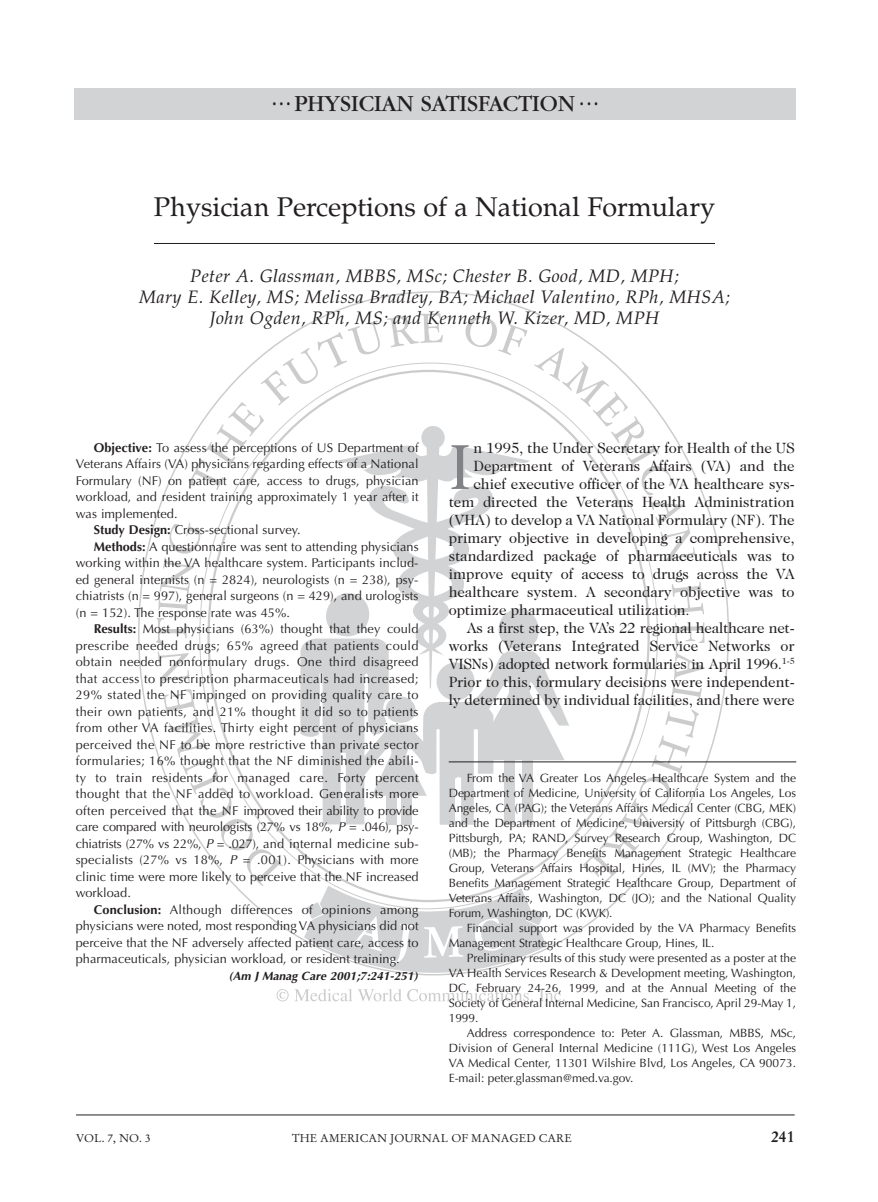
<style>
.page{position:relative;width:878px;height:1202px;background:#fff}
.page>*{position:absolute;margin:0;border:0;box-sizing:border-box;transform-origin:0 0}
.t1{font:64.2px "Caslon Two Twenty Four";color:#808285}
.t2{font:27px "Palatino";color:#231f20}
.t3{font:24px "Garamond";color:#231f20}
.t4{font:italic 18px/21px "Palatino";letter-spacing:.025em;color:#231f20;text-align:center}
.t5{font:700 15.75px "Stempel Garamond";color:#231f20}
.t6{font:15px "Caslon Two Twenty Four";letter-spacing:-.005em;color:#231f20}
.t7{font:12.75px "Optima";letter-spacing:.005em;color:#231f20}
.t8{font:12.75px "Optima";letter-spacing:.03em;color:#231f20}
.t9{font:12.75px "Optima";letter-spacing:-.015em;color:#231f20}
.t10{font:12px/15px "Optima";letter-spacing:-.005em;color:#231f20;text-align:justify}
.t11{font:italic 700 12px "Optima";color:#231f20}
.t12{font:11.25px "Stempel Garamond";color:#231f20}
.s1{font-weight:700}
.s2{font-style:italic}
</style>
<div class="page">
<svg style="left:156px;top:313px;width:549px;height:690px"></svg>
<div style="left:74px;top:88px;width:722px;height:32px;background:#d1d3d4"></div>
<hr style="left:154px;top:243px;width:561px;height:1px;background:#231f20">
<hr style="left:76px;top:1114px;width:718px;height:1px;background:#231f20">
<hr style="left:448px;top:761px;width:348px;height:1px;background:#231f20">
<h3 class="t3" style="left:271px;top:95px;width:329px"><sup>...</sup> PHYSICIAN SATISFACTION <sup>...</sup></h3>
<h2 class="t2" style="left:154px;top:196px;width:562px">Physician Perceptions of a National Formulary</h2>
<h3 class="t4" style="left:139px;top:267px;width:592px">Peter A. Glassman, MBBS, MSc; Chester B. Good, MD, MPH;<br>Mary E. Kelley, MS; Melissa Bradley, BA; Michael Valentino, RPh, MHSA;<br>John Ogden, RPh, MS; and Kenneth W. Kizer, MD, MPH</h3>
<p class="t7" style="left:94px;top:442px;width:326px"><span class="s1">Objective:</span> To assess the perceptions of US Department of</p>
<p class="t7" style="left:76px;top:458px;width:344px">Veterans Affairs (VA) physicians regarding effects of a National</p>
<p class="t7" style="left:76px;top:475px;width:344px">Formulary (NF) on patient care, access to drugs, physician</p>
<p class="t7" style="left:76px;top:491px;width:344px">workload, and resident training approximately 1 year after it</p>
<p class="t7" style="left:76px;top:508px;width:103px">was implemented.</p>
<p class="t7" style="left:94px;top:524px;width:208px"><span class="s1">Study Design:</span> Cross-sectional survey.</p>
<p class="t7" style="left:94px;top:541px;width:326px"><span class="s1">Methods:</span> A questionnaire was sent to attending physicians</p>
<p class="t7" style="left:76px;top:557px;width:344px">working within the VA healthcare system. Participants includ-</p>
<p class="t7" style="left:76px;top:574px;width:344px">ed general internists (n = 2824), neurologists (n = 238), psy-</p>
<p class="t7" style="left:76px;top:590px;width:344px">chiatrists (n = 997), general surgeons (n = 429), and urologists</p>
<p class="t7" style="left:76px;top:607px;width:216px">(n = 152). The response rate was 45%.</p>
<p class="t7" style="left:94px;top:623px;width:326px"><span class="s1">Results:</span> Most physicians (63%) thought that they could</p>
<p class="t8" style="left:76px;top:640px;width:344px">prescribe needed drugs; 65% agreed that patients could</p>
<p class="t8" style="left:76px;top:656px;width:344px">obtain needed nonformulary drugs. One third disagreed</p>
<p class="t8" style="left:76px;top:673px;width:344px">that access to prescription pharmaceuticals had increased;</p>
<p class="t8" style="left:76px;top:689px;width:344px">29% stated the NF impinged on providing quality care to</p>
<p class="t8" style="left:76px;top:706px;width:344px">their own patients, and 21% thought it did so to patients</p>
<p class="t8" style="left:76px;top:722px;width:344px">from other VA facilities. Thirty eight percent of physicians</p>
<p class="t8" style="left:76px;top:739px;width:344px">perceived the NF to be more restrictive than private sector</p>
<p class="t8" style="left:76px;top:755px;width:344px">formularies; 16% thought that the NF diminished the abili-</p>
<p class="t8" style="left:76px;top:772px;width:344px">ty to train residents for managed care. Forty percent</p>
<p class="t8" style="left:76px;top:788px;width:344px">thought that the NF added to workload. Generalists more</p>
<p class="t9" style="left:76px;top:805px;width:344px">often perceived that the NF improved their ability to provide</p>
<p class="t9" style="left:76px;top:821px;width:344px">care compared with neurologists (27% vs 18%, <span class="s2">P</span> = .046), psy-</p>
<p class="t7" style="left:76px;top:838px;width:344px">chiatrists (27% vs 22%, <span class="s2">P</span> = .027), and internal medicine sub-</p>
<p class="t7" style="left:76px;top:854px;width:344px">specialists (27% vs 18%, <span class="s2">P</span> = .001). Physicians with more</p>
<p class="t7" style="left:76px;top:871px;width:344px">clinic time were more likely to perceive that the NF increased</p>
<p class="t7" style="left:76px;top:887px;width:57px">workload.</p>
<p class="t7" style="left:94px;top:904px;width:326px"><span class="s1">Conclusion:</span> Although differences of opinions among</p>
<p class="t7" style="left:76px;top:920px;width:344px">physicians were noted, most responding VA physicians did not</p>
<p class="t7" style="left:76px;top:937px;width:344px">perceive that the NF adversely affected patient care, access to</p>
<p class="t7" style="left:76px;top:953px;width:325px">pharmaceuticals, physician workload, or resident training.</p>
<p class="t11" style="left:229px;top:970px;width:190px">(Am J Manag Care 2001;7:241-251)</p>
<h1 class="t1" style="left:448px;top:442px;width:24px">I</h1>
<p class="t6" style="left:473px;top:442px;width:322px">n 1995, the Under Secretary for Health of the US</p>
<p class="t6" style="left:473px;top:460px;width:322px">Department of Veterans Affairs (VA) and the</p>
<p class="t6" style="left:473px;top:478px;width:322px">chief executive officer of the VA healthcare sys-</p>
<p class="t6" style="left:448px;top:496px;width:347px">tem directed the Veterans Health Administration</p>
<p class="t6" style="left:448px;top:514px;width:347px">(VHA) to develop a VA National Formulary (NF). The</p>
<p class="t6" style="left:448px;top:532px;width:347px">primary objective in developing a comprehensive,</p>
<p class="t6" style="left:448px;top:550px;width:347px">standardized package of pharmaceuticals was to</p>
<p class="t6" style="left:448px;top:568px;width:347px">improve equity of access to drugs across the VA</p>
<p class="t6" style="left:448px;top:586px;width:347px">healthcare system. A secondary objective was to</p>
<p class="t6" style="left:448px;top:604px;width:242px">optimize pharmaceutical utilization.</p>
<p class="t6" style="left:466px;top:622px;width:329px">As a first step, the VA’s 22 regional healthcare net-</p>
<p class="t6" style="left:448px;top:640px;width:347px">works (Veterans Integrated Service Networks or</p>
<p class="t6" style="left:448px;top:658px;width:347px">VISNs) adopted network formularies in April 1996.<sup>1-5</sup></p>
<p class="t6" style="left:448px;top:676px;width:347px">Prior to this, formulary decisions were independent-</p>
<p class="t6" style="left:448px;top:694px;width:347px">ly determined by individual facilities, and there were</p>
<p class="t10" style="left:448px;top:771px;width:349px;text-indent:18px">From the VA Greater Los Angeles Healthcare System and the Department of Medicine, University of California Los Angeles, Los Angeles, CA (PAG); the Veterans Affairs Medical Center (CBG, MEK) and the Department of Medicine, University of Pittsburgh (CBG), Pittsburgh, PA; RAND, Survey Research Group, Washington, DC (MB); the Pharmacy Benefits Management Strategic Healthcare Group, Veterans Affairs Hospital, Hines, IL (MV); the Pharmacy Benefits Management Strategic Healthcare Group, Department of Veterans Affairs, Washington, DC (JO); and the National Quality Forum, Washington, DC (KWK).</p>
<p class="t10" style="left:448px;top:921px;width:349px;text-indent:18px">Financial support was provided by the VA Pharmacy Benefits<br>Management Strategic Healthcare Group, Hines, IL.</p>
<p class="t10" style="left:448px;top:951px;width:349px;text-indent:18px">Preliminary results of this study were presented as a poster at the VA Health Services Research &amp; Development meeting, Washington, DC, February 24-26, 1999, and at the Annual Meeting of the Society of General Internal Medicine, San Francisco, April 29-May 1, 1999.</p>
<p class="t10" style="left:448px;top:1026px;width:349px;text-indent:18px">Address correspondence to: Peter A. Glassman, MBBS, MSc, Division of General Internal Medicine (111G), West Los Angeles VA Medical Center, 11301 Wilshire Blvd, Los Angeles, CA 90073.<br>E-mail: peter.glassman@med.va.gov.</p>
<p class="t12" style="left:76px;top:1133px;width:76px">VOL. 7, NO. 3</p>
<p class="t12" style="left:292px;top:1133px;width:281px">THE AMERICAN JOURNAL OF MANAGED CARE</p>
<h3 class="t5" style="left:771px;top:1130px;width:25px">241</h3>
</div>
